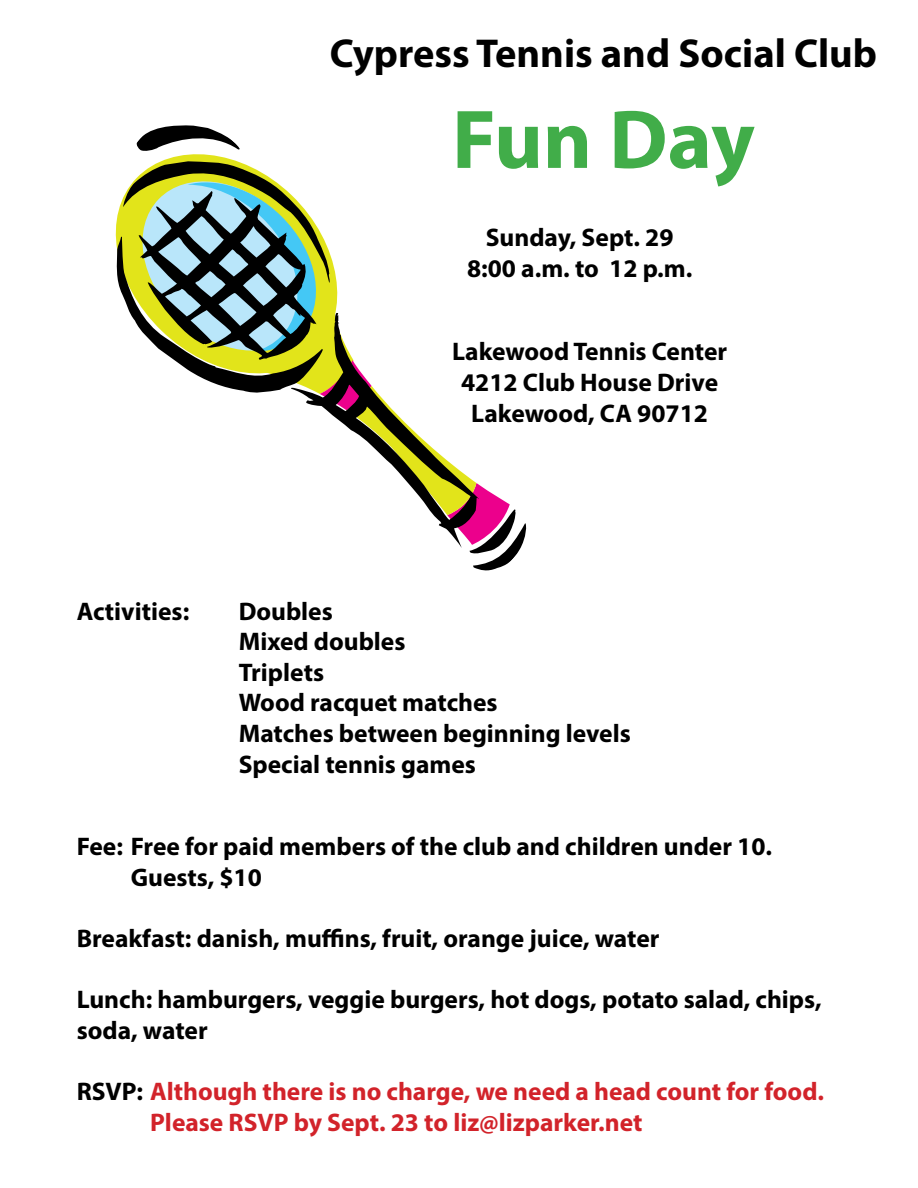
<style>
.page{position:relative;width:918px;height:1188px;background:#fff}
.page>*{position:absolute;margin:0;border:0;box-sizing:border-box;transform-origin:0 0}
.t1{font:700 84px "Myriad Pro";letter-spacing:-.005em;color:#41ad49}
.t2{font:700 40.5px "Myriad Pro";color:#000}
.t3{font:700 25.5px/30.6px "Myriad Pro";color:#000}
.t4{font:700 25.5px/30.6px "Myriad Pro";color:#d2232a}
.s1{color:#000}
</style>
<div class="page">
<svg style="left:162px;top:154px;width:74px;height:7px"></svg>
<svg style="left:136px;top:125px;width:104px;height:26px"></svg>
<svg style="left:115px;top:161px;width:412px;height:410px"></svg>
<h2 class="t2" style="left:330px;top:27px;width:549px">Cypress Tennis and Social Club</h2>
<h1 class="t1" style="left:452px;top:85px;width:304px">Fun Day</h1>
<p class="t3" style="left:467px;top:221px;width:227px;text-align:center">Sunday, Sept. 29<br>8:00 a.m. to 12 p.m.</p>
<p class="t3" style="left:452px;top:336px;width:277px;text-align:center">Lakewood Tennis Center<br>4212 Club House Drive<br>Lakewood, CA 90712</p>
<p class="t3" style="left:77px;top:595px;width:114px">Activities:</p>
<p class="t3" style="left:239px;top:595px;width:394px">Doubles<br>Mixed doubles<br>Triplets<br>Wood racquet matches<br>Matches between beginning levels<br>Special tennis games</p>
<p class="t3" style="left:131px;top:831px;width:643px;text-indent:-54px">Fee: Free for paid members of the club and children under 10.<br>Guests, $10</p>
<p class="t3" style="left:77px;top:922px;width:584px">Breakfast: danish, muffins, fruit, orange juice, water</p>
<p class="t3" style="left:77px;top:984px;width:746px">Lunch: hamburgers, veggie burgers, hot dogs, potato salad, chips, soda, water</p>
<p class="t4" style="left:150px;top:1075px;width:675px;text-indent:-73px"><span class="s1">RSVP:</span> Although there is no charge, we need a head count for food.<br>Please RSVP by Sept. 23 to liz@lizparker.net</p>
</div>
